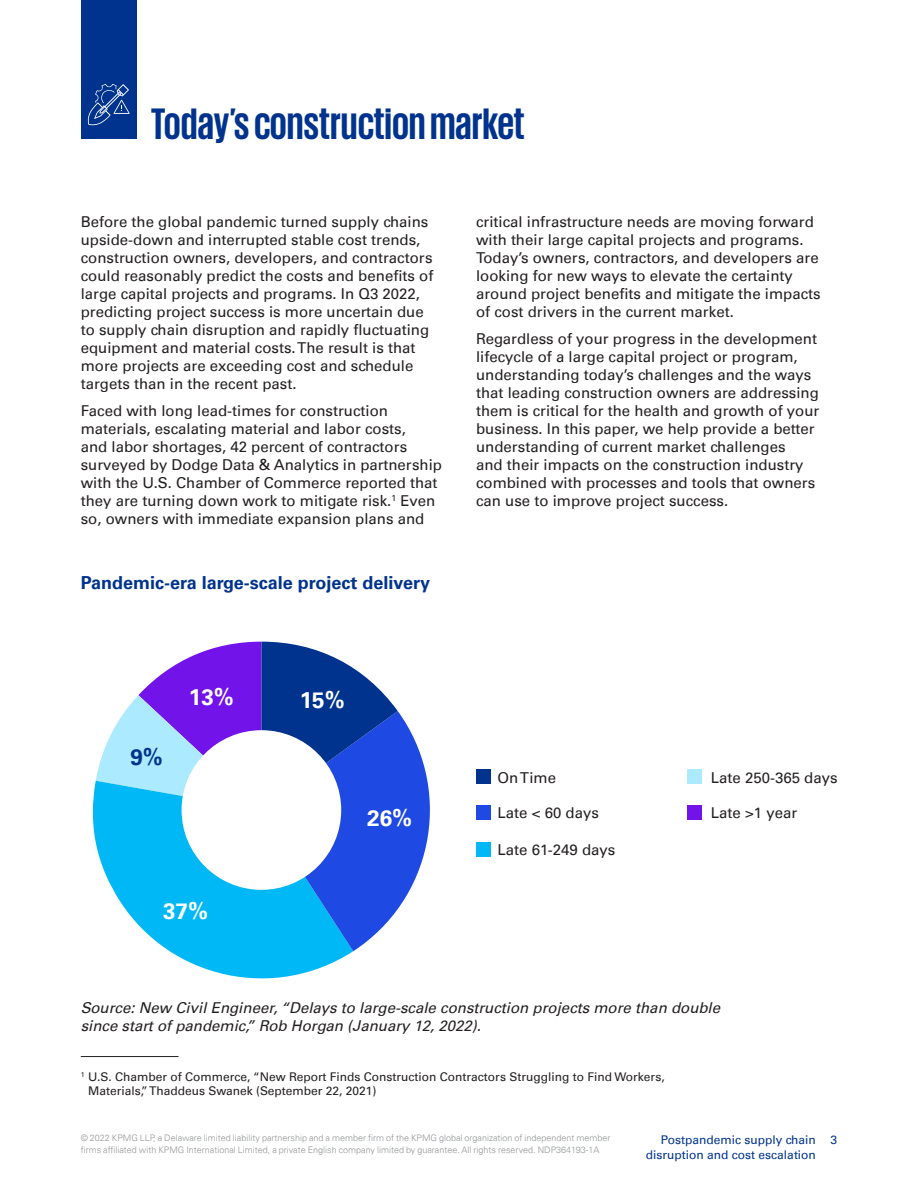
<style>
.page{position:relative;width:918px;height:1188px;background:#fff}
.page>*{position:absolute;margin:0;border:0;box-sizing:border-box;transform-origin:0 0}
.t1{font:700 45px "KPMG";color:#00338d}
.t2{font:700 22.5px "Univers 65";color:#fff}
.t3{font:700 22.5px "Univers 65";color:#00338d}
.t4{font:700 18px "Univers 65";color:#00338d}
.t5{font:15px/18px "Univers 55 Roman";color:#231f20}
.t6{font:italic 15px/18px "Univers 55";color:#231f20}
.t7{font:12px/14.4px "Univers 55 Roman";color:#231f20}
.t8{font:12px/15px "Univers 55 Roman";color:#00338d}
.t9{font:300 9px/12px "Univers 45";color:#939598}
</style>
<div class="page">
<svg style="left:92px;top:781px;width:261px;height:198px;fill:#00b8f5"></svg>
<svg style="left:262px;top:711px;width:168px;height:240px;fill:#1e49e2"></svg>
<svg style="left:96px;top:642px;width:302px;height:168px"></svg>
<div style="left:182px;top:730px;width:159px;height:160px;background:#fff;border-radius:50%"></div>
<div style="left:476px;top:770px;width:15px;height:14px;background:#00338d"></div>
<div style="left:687px;top:770px;width:15px;height:14px;background:#aceaff"></div>
<div style="left:687px;top:805px;width:15px;height:14px;background:#7213ea"></div>
<div style="left:476px;top:805px;width:15px;height:14px;background:#1e49e2"></div>
<div style="left:476px;top:842px;width:15px;height:14px;background:#00b8f5"></div>
<div style="left:81px;top:0;width:56px;height:139px;background:#00338d"></div>
<svg style="left:87px;top:84px;width:43px;height:42px"></svg>
<hr style="left:81px;top:1056px;width:98px;height:1px;background:#231f20">
<h1 class="t1" style="left:151px;top:101px;width:376px">Today’s construction market</h1>
<p class="t5" style="left:81px;top:213px;width:354px">Before the global pandemic turned supply chains upside-down and interrupted stable cost trends, construction owners, developers, and contractors could reasonably predict the costs and benefits of large capital projects and programs. In Q3 2022, predicting project success is more uncertain due to supply chain disruption and rapidly fluctuating equipment and material costs. The result is that more projects are exceeding cost and schedule targets than in the recent past.</p>
<p class="t5" style="left:81px;top:402px;width:363px">Faced with long lead-times for construction materials, escalating material and labor costs,<br>and labor shortages, 42 percent of contractors surveyed by Dodge Data &amp; Analytics in partnership with the U.S. Chamber of Commerce reported that they are turning down work to mitigate risk.<sup>1</sup> Even so, owners with immediate expansion plans and</p>
<p class="t4" style="left:81px;top:572px;width:351px">Pandemic-era large-scale project delivery</p>
<p class="t5" style="left:476px;top:213px;width:346px">critical infrastructure needs are moving forward with their large capital projects and programs.<br>Today’s owners, contractors, and developers are looking for new ways to elevate the certainty around project benefits and mitigate the impacts of cost drivers in the current market.</p>
<p class="t5" style="left:476px;top:330px;width:345px">Regardless of your progress in the development lifecycle of a large capital project or program, understanding today’s challenges and the ways that leading construction owners are addressing them is critical for the health and growth of your business. In this paper, we help provide a better understanding of current market challenges<br>and their impacts on the construction industry combined with processes and tools that owners can use to improve project success.</p>
<h2 class="t3" style="left:130px;top:744px;width:34px">9%</h2>
<h2 class="t2" style="left:189px;top:684px;width:47px">13%</h2>
<h2 class="t2" style="left:300px;top:687px;width:47px">15%</h2>
<h2 class="t2" style="left:367px;top:805px;width:47px">26%</h2>
<h2 class="t2" style="left:163px;top:898px;width:47px">37%</h2>
<p class="t5" style="left:498px;top:768px;width:60px">On Time</p>
<p class="t5" style="left:711px;top:768px;width:128px">Late 250-365 days</p>
<p class="t5" style="left:498px;top:804px;width:103px">Late &lt; 60 days</p>
<p class="t5" style="left:711px;top:804px;width:88px">Late &gt;1 year</p>
<p class="t5" style="left:498px;top:840px;width:119px">Late 61-249 days</p>
<p class="t6" style="left:81px;top:999px;width:641px">Source: New Civil Engineer, “Delays to large-scale construction projects more than double since start of pandemic,” Rob Horgan (January 12, 2022).</p>
<p class="t7" style="left:88px;top:1069px;width:578px;text-indent:-7px"><sup>1</sup> U.S. Chamber of Commerce, “New Report Finds Construction Contractors Struggling to Find Workers,<br>Materials,” Thaddeus Swanek (September 22, 2021)</p>
<p class="t9" style="left:81px;top:1132px;width:531px">© 2022 KPMG LLP, a Delaware limited liability partnership and a member firm of the KPMG global organization of independent member firms affiliated with KPMG International Limited, a private English company limited by guarantee. All rights reserved. NDP364193-1A</p>
<p class="t8" style="left:646px;top:1132px;width:193px;text-indent:15px">Postpandemic supply chain 3 disruption and cost escalation</p>
</div>
